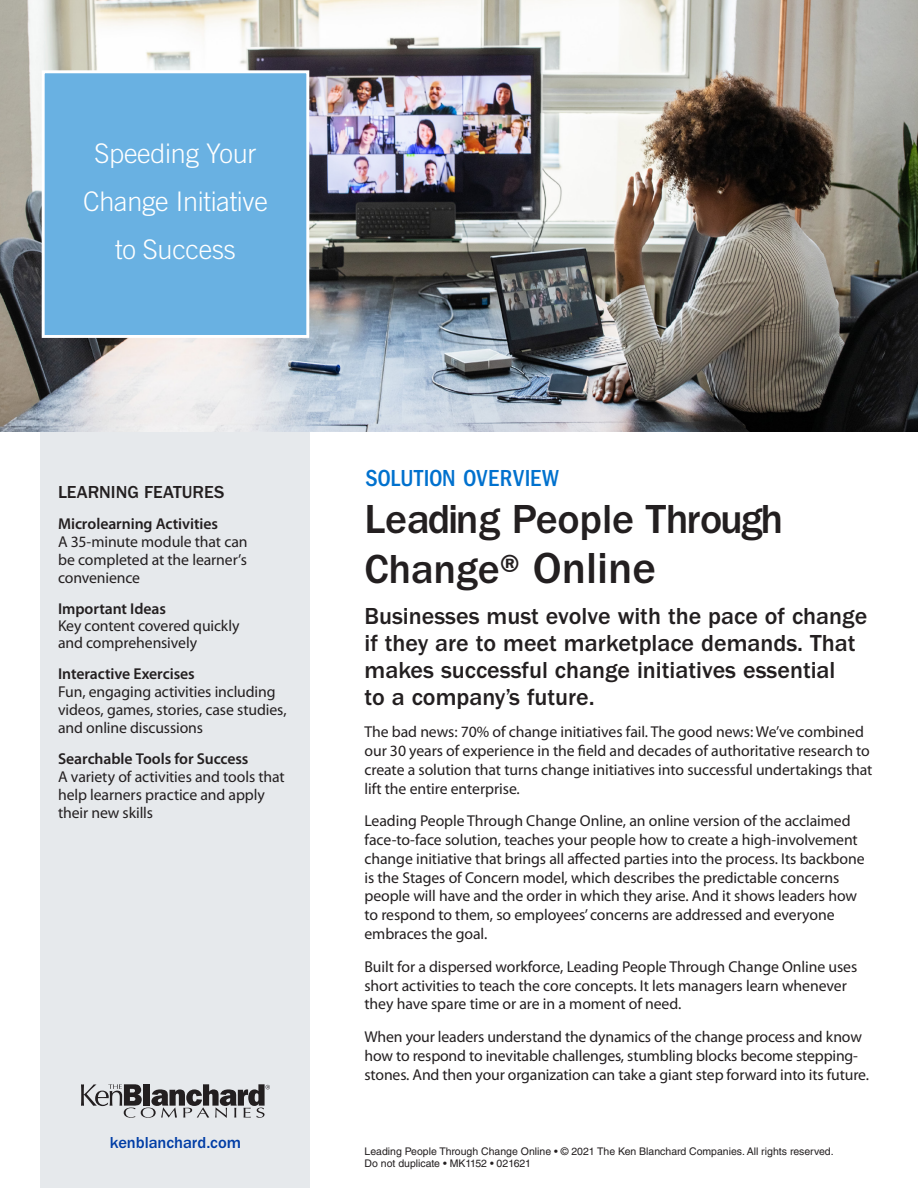
<style>
.page{position:relative;width:918px;height:1188px;background:#fff}
.page>*{position:absolute;margin:0;border:0;box-sizing:border-box;transform-origin:0 0}
.Level_1_Head{font:500 42px/49.5px "ITC Franklin Gothic Std";letter-spacing:-.005em;color:#231f20}
.sidebar{font:300 27px/48px "Trade Gothic LT Std";letter-spacing:-.01em;color:#fff;text-align:center}
.Level_2_head{font:500 24px/27px "ITC Franklin Gothic Std";color:#231f20}
.Document_Type{font:500 condensed 24px "ITC Franklin Gothic Std";letter-spacing:.015em;color:#0071ce}
.Level_3{font:500 18px "ITC Franklin Gothic Std";color:#231f20}
.t1{font:500 16.5px "ITC Franklin Gothic Std";color:#003da6}
.Body_Copy{font:15.75px/18.9px "Myriad Pro";letter-spacing:-.005em;color:#231f20}
.Level_2_head-2{font:15.75px/18.9px "Myriad Pro";letter-spacing:-.005em;color:#231f20}
.t2{font:10.5px/12.6px "Helvetica LT Std";color:#231f20}
.s1{font-weight:600}
.s2{font-size:45px}
</style>
<div class="page">
<div style="left:40px;top:432px;width:270px;height:756px;background:#e6e9ec"></div>
<svg style="left:81px;top:1084px;width:189px;height:34px"></svg>
<img style="left:0;top:0;width:918px;height:432px">
<div style="left:42px;top:70px;width:267px;height:268px;background:#69b1e2;border:3px solid #fff"></div>
<p class="sidebar" style="left:83px;top:129px;width:186px">Speeding Your<br>Change Initiative to Success</p>
<p class="Level_3" style="left:58px;top:482px;width:168px">LEARNING FEATURES</p>
<p class="Body_Copy" style="left:58px;top:515px;width:191px;line-height:18px"><span class="s1">Microlearning Activities<br></span>A 35-minute module that can be completed at the learner’s convenience</p>
<p class="Body_Copy" style="left:58px;top:600px;width:183px;line-height:17.2px"><span class="s1">Important Ideas<br></span>Key content covered quickly and comprehensively</p>
<p class="Body_Copy" style="left:58px;top:665px;width:230px;line-height:18px"><span class="s1">Interactive Exercises<br></span>Fun, engaging activities including videos, games, stories, case studies, and online discussions</p>
<p class="Body_Copy" style="left:58px;top:750px;width:228px;line-height:18px"><span class="s1">Searchable Tools for Success<br></span>A variety of activities and tools that help learners practice and apply their new skills</p>
<p class="t1" style="left:110px;top:1133px;width:133px">kenblanchard.com</p>
<p class="Document_Type" style="left:366px;top:465px;width:195px">SOLUTION OVERVIEW</p>
<p class="Level_1_Head" style="left:364px;top:495px;width:420px">Leading People Through<br>Change® <span class="s2">Online</span></p>
<p class="Level_2_head" style="left:364px;top:603px;width:504px">Businesses must evolve with the pace of change if they are to meet marketplace demands. That makes successful change initiatives essential<br>to a company’s future.</p>
<p class="Level_2_head-2" style="left:364px;top:723px;width:509px">The bad news: 70% of change initiatives fail. The good news: We’ve combined our 30 years of experience in the field and decades of authoritative research to create a solution that turns change initiatives into successful undertakings that lift the entire enterprise.</p>
<p class="Body_Copy" style="left:364px;top:811px;width:502px">Leading People Through Change Online, an online version of the acclaimed face-to-face solution, teaches your people how to create a high-involvement change initiative that brings all affected parties into the process. Its backbone is the Stages of Concern model, which describes the predictable concerns people will have and the order in which they arise. And it shows leaders how to respond to them, so employees’ concerns are addressed and everyone embraces the goal.</p>
<p class="Body_Copy" style="left:364px;top:957px;width:494px">Built for a dispersed workforce, Leading People Through Change Online uses short activities to teach the core concepts. It lets managers learn whenever they have spare time or are in a moment of need.</p>
<p class="Body_Copy" style="left:364px;top:1027px;width:506px">When your leaders understand the dynamics of the change process and know how to respond to inevitable challenges, stumbling blocks become stepping&shy;stones. And then your organization can take a giant step forward into its future.</p>
<p class="t2" style="left:364px;top:1145px;width:471px">Leading People Through Change Online • © 2021 The Ken Blanchard Companies. All rights reserved.<br>Do not duplicate • MK1152 • 021621</p>
</div>
